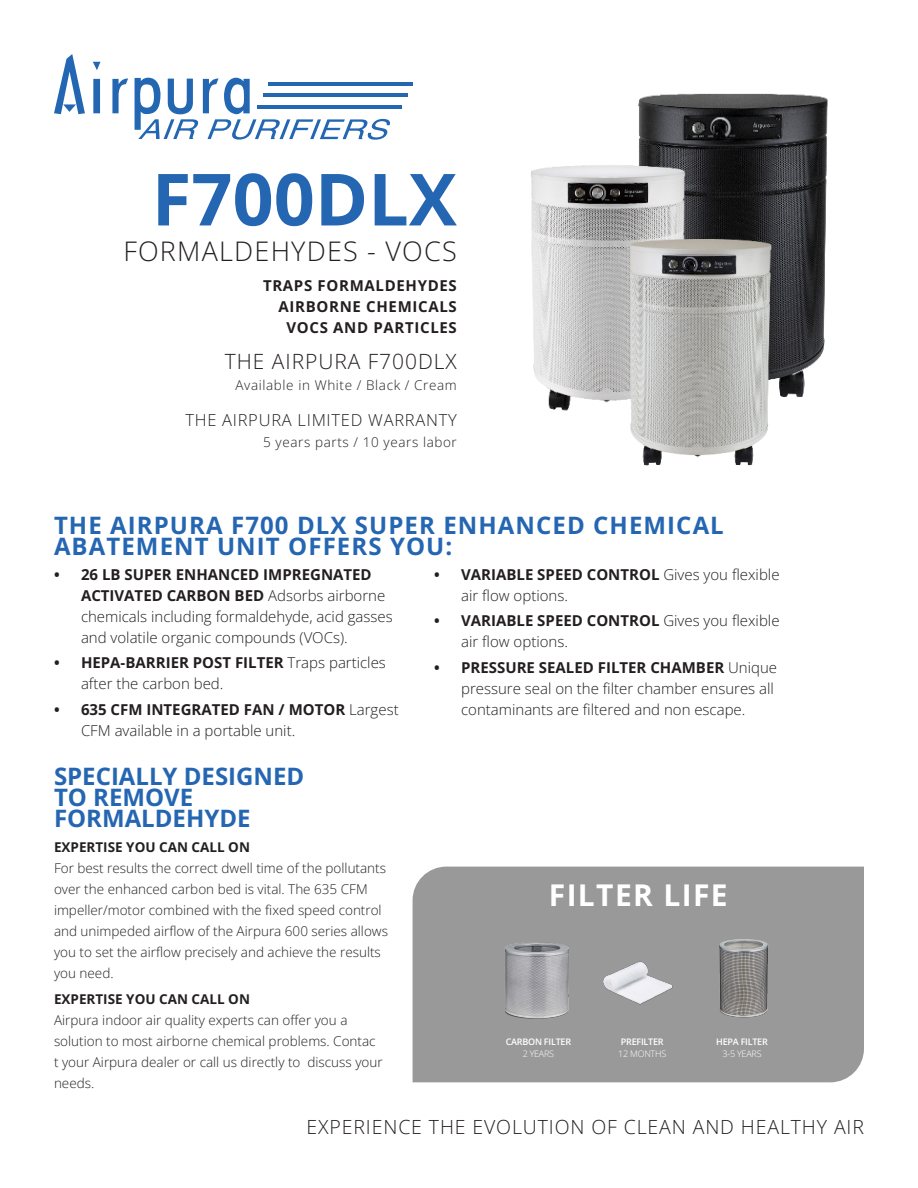
<style>
.page{position:relative;width:918px;height:1188px;background:#fff}
.page>*{position:absolute;margin:0;border:0;box-sizing:border-box;transform-origin:0 0}
.t1{font:700 72px "Open Sans";color:#2466b2}
.t2{font:700 30px "Open Sans";letter-spacing:.045em;color:#fff}
.t3{font:300 27px "Open Sans";letter-spacing:.045em;color:#231f20}
.t4{font:700 24px/21px "Open Sans";letter-spacing:.045em;color:#2466b2}
.t5{font:700 24px/21px "Open Sans";color:#2466b2}
.t6{font:300 21px "Open Sans";letter-spacing:.045em;color:#231f20}
.t7{font:300 19.5px "Open Sans";letter-spacing:.045em;color:#231f20}
.t8{font:300 16.5px "Open Sans";letter-spacing:.045em;color:#231f20}
.t9{font:300 15px/21px "Open Sans";color:#231f20}
.t10{font:700 15px "Open Sans";letter-spacing:.045em;color:#231f20}
.t11{font:300 13.5px/21px "Open Sans";color:#231f20}
.t12{font:300 13.5px "Open Sans";letter-spacing:.045em;color:#231f20}
.t13{font:700 13.5px "Open Sans";color:#231f20}
.t14{font:600 9px "Open Sans";letter-spacing:-.025em;color:#fff}
.t15{font:300 9px "Open Sans";letter-spacing:-.025em;color:#fff}
.s1{font-weight:700}
</style>
<div class="page">
<svg style="left:54px;top:54px;width:31px;height:60px"></svg>
<svg style="left:93px;top:62px;width:7px;height:51px"></svg>
<svg style="left:112px;top:78px;width:16px;height:35px"></svg>
<hr style="left:268px;top:82px;width:145px;height:4px;background:#2367b2">
<hr style="left:263px;top:93px;width:145px;height:4px;background:#2367b2">
<hr style="left:257px;top:105px;width:145px;height:3px;background:#2367b2">
<svg style="left:135px;top:77px;width:256px;height:63px"></svg>
<div style="left:413px;top:867px;width:451px;height:215px;background:#999"></div>
<img style="left:715px;top:934px;width:58px;height:87px">
<img style="left:498px;top:934px;width:81px;height:87px">
<img style="left:602px;top:945px;width:79px;height:68px">
<img style="left:638px;top:93px;width:190px;height:304px">
<img style="left:531px;top:146px;width:180px;height:265px">
<img style="left:612px;top:223px;width:181px;height:243px">
<p class="t1" style="left:152px;top:150px;width:307px">F700DLX</p>
<p class="t3" style="left:123px;top:233px;width:335px">FORMALDEHYDES - VOCS</p>
<p class="t10" style="left:263px;top:276px;width:195px">TRAPS FORMALDEHYDES</p>
<p class="t10" style="left:279px;top:297px;width:180px">AIRBORNE CHEMICALS</p>
<p class="t10" style="left:286px;top:318px;width:172px">VOCS AND PARTICLES</p>
<p class="t6" style="left:225px;top:347px;width:233px">THE AIRPURA F700DLX</p>
<p class="t12" style="left:236px;top:376px;width:223px">Available in White / Black / Cream</p>
<p class="t8" style="left:185px;top:409px;width:273px">THE AIRPURA LIMITED WARRANTY</p>
<p class="t12" style="left:263px;top:433px;width:195px">5 years parts / 10 years labor</p>
<p class="t4" style="left:54px;top:514px;width:671px">THE AIRPURA F700 DLX SUPER ENHANCED CHEMICAL<br>ABATEMENT UNIT OFFERS YOU:</p>
<p class="t9" style="left:81px;top:564px;width:313px;text-indent:-27px"><span class="s1">• 26 LB SUPER ENHANCED IMPREGNATED ACTIVATED CARBON BED</span> Adsorbs airborne chemicals including formaldehyde, acid gasses and volatile organic compounds (VOCs).</p>
<p class="t9" style="left:81px;top:652px;width:306px;text-indent:-27px"><span class="s1">• HEPA-BARRIER POST FILTER</span> Traps particles after the carbon bed.</p>
<p class="t9" style="left:81px;top:699px;width:319px;text-indent:-27px"><span class="s1">• 635 CFM INTEGRATED FAN / MOTOR</span> Largest<br>CFM available in a portable unit.</p>
<p class="t5" style="left:54px;top:765px;width:252px">SPECIALLY DESIGNED</p>
<p class="t5" style="left:54px;top:786px;width:198px">TO REMOVE<br>FORMALDEHYDE</p>
<p class="t13" style="left:54px;top:838px;width:197px">EXPERTISE YOU CAN CALL ON</p>
<p class="t11" style="left:54px;top:858px;width:336px">For best results the correct dwell time of the pollutants over the enhanced carbon bed is vital. The 635 CFM impeller/motor combined with the fixed speed control and unimpeded airflow of the Airpura 600 series allows you to set the airflow precisely and achieve the results you need.</p>
<p class="t13" style="left:54px;top:990px;width:197px">EXPERTISE YOU CAN CALL ON</p>
<p class="t11" style="left:54px;top:1009px;width:330px">Airpura indoor air quality experts can offer you a solution to most airborne chemical problems. Contac t your Airpura dealer or call us directly to discuss your needs.</p>
<p class="t9" style="left:461px;top:564px;width:320px;text-indent:-27px"><span class="s1">• VARIABLE SPEED CONTROL</span> Gives you flexible air flow options.</p>
<p class="t9" style="left:461px;top:610px;width:320px;text-indent:-27px"><span class="s1">• VARIABLE SPEED CONTROL</span> Gives you flexible air flow options.</p>
<p class="t9" style="left:461px;top:657px;width:318px;text-indent:-27px"><span class="s1">• PRESSURE SEALED FILTER CHAMBER</span> Unique pressure seal on the filter chamber ensures all contaminants are filtered and non escape.</p>
<p class="t2" style="left:549px;top:875px;width:180px">FILTER LIFE</p>
<p class="t14" style="left:506px;top:1035px;width:67px">CARBON FILTER</p>
<p class="t15" style="left:523px;top:1047px;width:33px">2 YEARS</p>
<p class="t14" style="left:716px;top:1035px;width:53px">HEPA FILTER</p>
<p class="t15" style="left:723px;top:1047px;width:41px">3-5 YEARS</p>
<p class="t14" style="left:621px;top:1035px;width:44px">PREFILTER</p>
<p class="t15" style="left:618px;top:1047px;width:50px">12 MONTHS</p>
<p class="t7" style="left:307px;top:1113px;width:559px">EXPERIENCE THE EVOLUTION OF CLEAN AND HEALTHY AIR</p>
</div>
